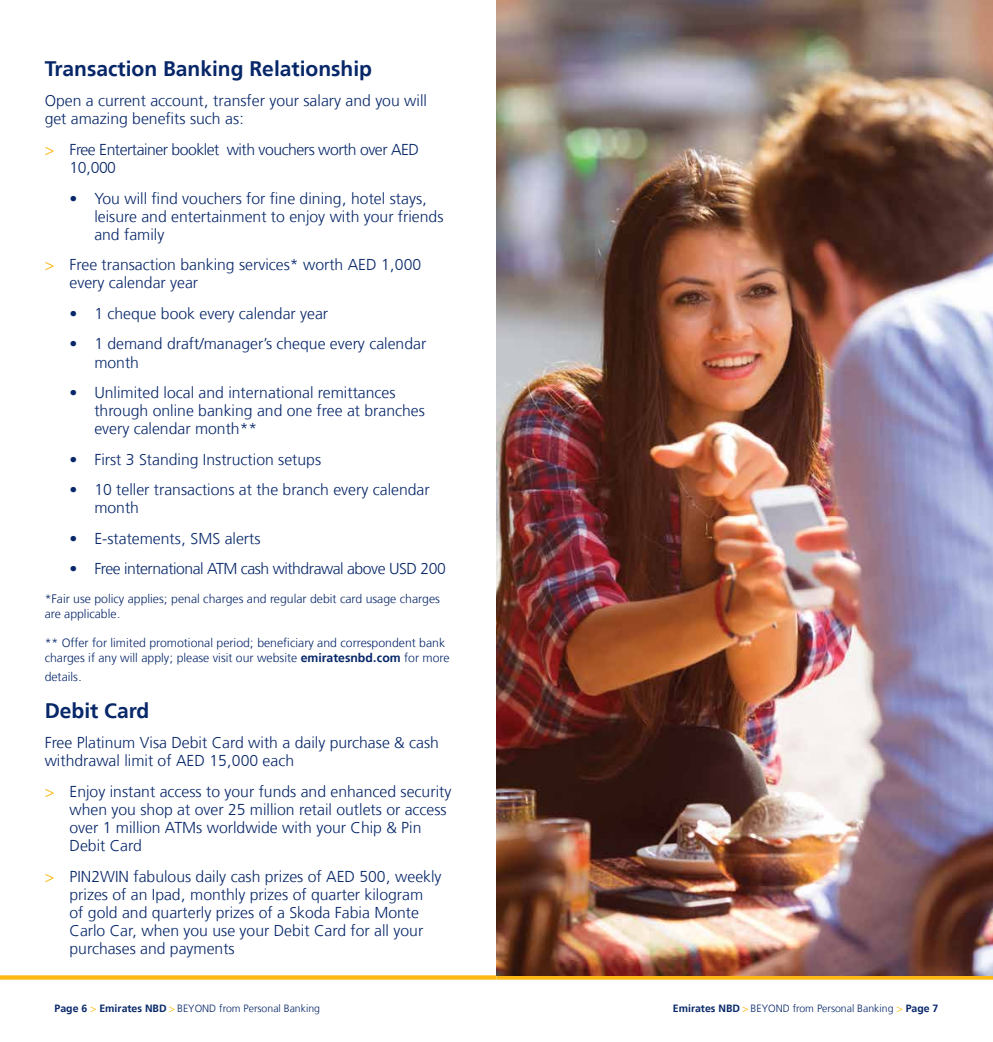
<style>
.page{position:relative;width:993px;height:1042px;background:#fff}
.page>*{position:absolute;margin:0;border:0;box-sizing:border-box;transform-origin:0 0}
.t1{font:700 21px "Frutiger LT Arabic 65";color:#072769}
.t2{font:300 15.75px/18px "Frutiger LT Arabic 45";color:#072769}
.t3{font:300 15.75px/18.2px "Frutiger LT Arabic 45";letter-spacing:-.03em;color:#072769}
.t4{font:300 12.25px/15.8px "Frutiger LT Arabic 45";color:#072769}
.t5{font:300 10.5px "Frutiger LT Arabic 45";color:#072769}
.s1{color:#fdb913}
.s2{font-family:"Frutiger LT Arabic 65";font-weight:700}
</style>
<div class="page">
<svg style="left:496px;top:975px;width:496px;height:4px;fill:#fdb913"></svg>
<svg style="left:0;top:975px;width:496px;height:4px;fill:#fdb913"></svg>
<img style="left:496px;top:0;width:496px;height:975px">
<h1 class="t1" style="left:45px;top:51px;width:329px">Transaction Banking Relationship</h1>
<p class="t2" style="left:45px;top:91px;width:383px">Open a current account, transfer your salary and you will get amazing benefits such as:</p>
<p class="t3" style="left:69px;top:140px;width:351px;text-indent:-25px"><span class="s1">&gt;</span> Free Entertainer booklet with vouchers worth over AED<br>10,000</p>
<p class="t2" style="left:94px;top:189px;width:350px;text-indent:-25px">• You will find vouchers for fine dining, hotel stays, leisure and entertainment to enjoy with your friends and family</p>
<p class="t2" style="left:69px;top:255px;width:353px;text-indent:-25px"><span class="s1">&gt;</span> Free transaction banking services* worth AED 1,000 every calendar year</p>
<p class="t2" style="left:69px;top:304px;width:260px">• 1 cheque book every calendar year</p>
<p class="t2" style="left:94px;top:335px;width:333px;text-indent:-25px">• 1 demand draft/manager’s cheque every calendar month</p>
<p class="t2" style="left:94px;top:383px;width:332px;text-indent:-25px">• Unlimited local and international remittances through online banking and one free at branches every calendar month**</p>
<p class="t2" style="left:69px;top:450px;width:253px">• First 3 Standing Instruction setups</p>
<p class="t2" style="left:94px;top:480px;width:337px;text-indent:-25px">• 10 teller transactions at the branch every calendar month</p>
<p class="t2" style="left:69px;top:529px;width:192px">• E-statements, SMS alerts</p>
<p class="t3" style="left:69px;top:560px;width:377px">• Free international ATM cash withdrawal above USD 200</p>
<p class="t4" style="left:45px;top:590px;width:396px">*Fair use policy applies; penal charges and regular debit card usage charges are applicable.</p>
<p class="t4" style="left:45px;top:634px;width:406px">** Offer for limited promotional period; beneficiary and correspondent bank charges if any will apply; please visit our website <span class="s2">emiratesnbd.com</span> for more</p>
<p class="t4" style="left:45px;top:669px;width:39px">details.</p>
<h1 class="t1" style="left:45px;top:693px;width:106px">Debit Card</h1>
<p class="t2" style="left:45px;top:733px;width:395px">Free Platinum Visa Debit Card with a daily purchase &amp; cash withdrawal limit of AED 15,000 each</p>
<p class="t2" style="left:69px;top:782px;width:383px;text-indent:-25px"><span class="s1">&gt;</span> Enjoy instant access to your funds and enhanced security when you shop at over 25 million retail outlets or access over 1 million ATMs worldwide with your Chip &amp; Pin Debit Card</p>
<p class="t2" style="left:69px;top:867px;width:373px;text-indent:-25px"><span class="s1">&gt;</span> PIN2WIN fabulous daily cash prizes of AED 500, weekly prizes of an Ipad, monthly prizes of quarter kilogram<br>of gold and quarterly prizes of a Skoda Fabia Monte Carlo Car, when you use your Debit Card for all your purchases and payments</p>
<p class="t5" style="left:55px;top:1000px;width:267px"><span class="s2">Page 6</span> <span class="s1">&gt;</span> <span class="s2">Emirates NBD</span> <span class="s1">&gt;</span> BEYOND from Personal Banking</p>
<p class="t5" style="left:672px;top:1000px;width:267px"><span class="s2">Emirates NBD</span> <span class="s1">&gt;</span> BEYOND from Personal Banking <span class="s1">&gt;</span> <span class="s2">Page 7</span></p>
</div>
